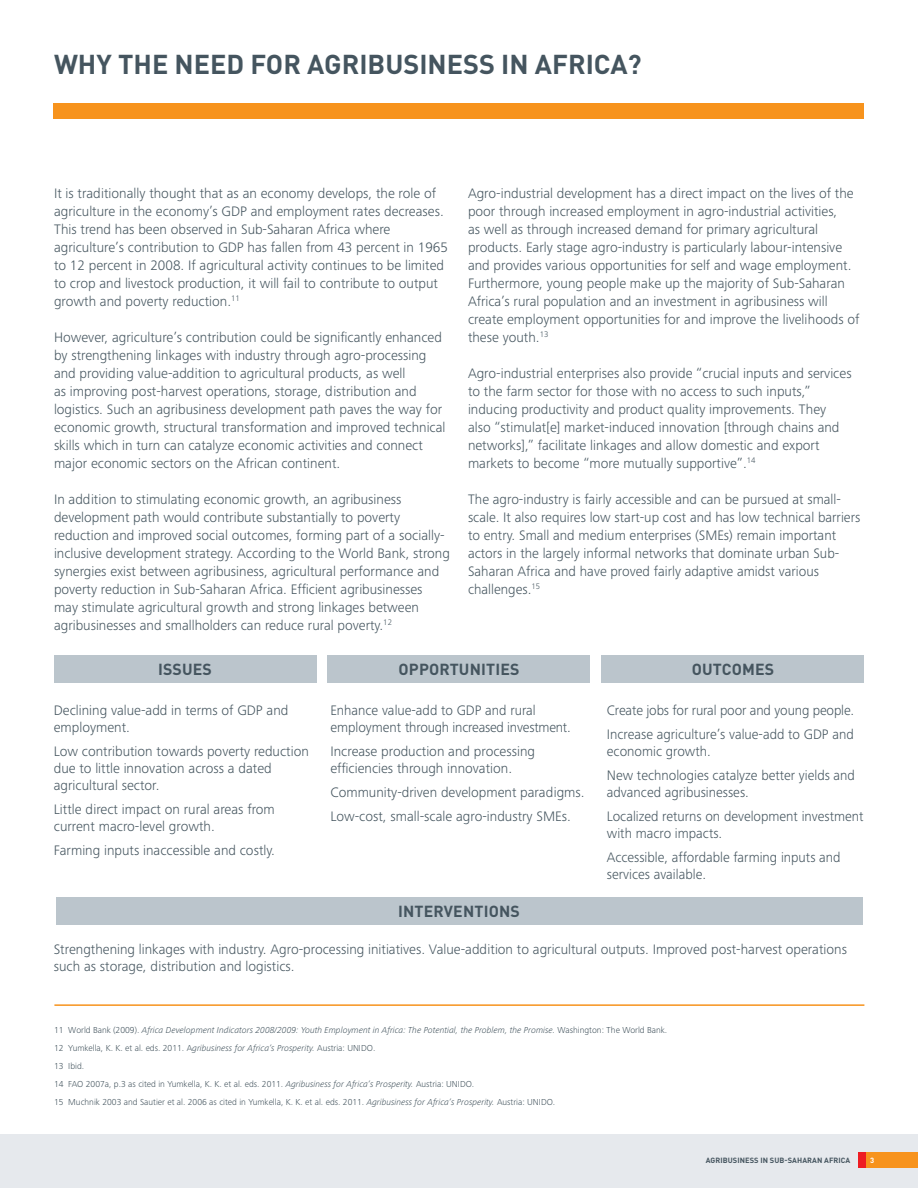
<style>
.page{position:relative;width:918px;height:1188px;background:#fff}
.page>*{position:absolute;margin:0;border:0;box-sizing:border-box;transform-origin:0 0}
.t1{font:700 27px "DIN Pro";color:#45555f}
.t2{font:700 15.9px "DIN Pro";letter-spacing:.01em;color:#45555f}
.t3{font:300 14.25px/18px "Frutiger Next Pro";color:#45555f}
.t4{font:300 9px "Frutiger Next Pro";color:#45555f}
.t5{font:italic 300 9px "Frutiger Next Pro";color:#45555f}
.t6{font:700 7.5px "DIN Pro";letter-spacing:.01em;color:#45555f}
.t7{font:700 7.5px "DIN Pro";color:#fff}
.s1{font-style:normal}
.s2{font-style:italic}
</style>
<div class="page">
<div style="left:0;top:1134px;width:918px;height:54px;background:#e6e9ed"></div>
<div style="left:858px;top:1152px;width:60px;height:16px;background:#f7931d"></div>
<div style="left:858px;top:1152px;width:7px;height:16px;background:#ee1d23"></div>
<hr style="left:54px;top:1004px;width:810px;height:2px;background:#f7931d">
<div style="left:328px;top:656px;width:262px;height:27px;background:#bbc5cc"></div>
<div style="left:54px;top:656px;width:262px;height:27px;background:#bbc5cc"></div>
<div style="left:56px;top:898px;width:806px;height:27px;background:#bbc5cc"></div>
<div style="left:602px;top:656px;width:262px;height:27px;background:#bbc5cc"></div>
<div style="left:54px;top:103px;width:810px;height:16px;background:#f7931d"></div>
<p class="t1" style="left:54px;top:41px;width:589px">WHY THE NEED FOR AGRIBUSINESS IN AFRICA?</p>
<p class="t3" style="left:54px;top:184px;width:396px">It is traditionally thought that as an economy develops, the role of agriculture in the economy’s GDP and employment rates decreases.<br>This trend has been observed in Sub-Saharan Africa where agriculture’s contribution to GDP has fallen from 43 percent in 1965 to 12 percent in 2008. If agricultural activity continues to be limited to crop and livestock production, it will fail to contribute to output growth and poverty reduction.<sup>11</sup></p>
<p class="t3" style="left:54px;top:328px;width:393px">However, agriculture’s contribution could be significantly enhanced by strengthening linkages with industry through agro-processing and providing value-addition to agricultural products, as well<br>as improving post-harvest operations, storage, distribution and logistics. Such an agribusiness development path paves the way for economic growth, structural transformation and improved technical skills which in turn can catalyze economic activities and connect major economic sectors on the African continent.</p>
<p class="t3" style="left:54px;top:490px;width:398px">In addition to stimulating economic growth, an agribusiness development path would contribute substantially to poverty reduction and improved social outcomes, forming part of a socially&shy;inclusive development strategy. According to the World Bank, strong synergies exist between agribusiness, agricultural performance and poverty reduction in Sub-Saharan Africa. Efficient agribusinesses may stimulate agricultural growth and strong linkages between agribusinesses and smallholders can reduce rural poverty.<sup>12</sup></p>
<p class="t3" style="left:468px;top:184px;width:393px">Agro-industrial development has a direct impact on the lives of the poor through increased employment in agro-industrial activities,<br>as well as through increased demand for primary agricultural products. Early stage agro-industry is particularly labour-intensive and provides various opportunities for self and wage employment.<br>Furthermore, young people make up the majority of Sub-Saharan Africa’s rural population and an investment in agribusiness will create employment opportunities for and improve the livelihoods of these youth.<sup>13</sup></p>
<p class="t3" style="left:468px;top:364px;width:385px">Agro-industrial enterprises also provide “crucial inputs and services to the farm sector for those with no access to such inputs,” inducing productivity and product quality improvements. They also “stimulat[e] market-induced innovation [through chains and networks],” facilitate linkages and allow domestic and export markets to become “more mutually supportive”.<sup>14</sup></p>
<p class="t3" style="left:468px;top:490px;width:394px">The agro-industry is fairly accessible and can be pursued at small&shy;scale. It also requires low start-up cost and has low technical barriers to entry. Small and medium enterprises (SMEs) remain important actors in the largely informal networks that dominate urban Sub-Saharan Africa and have proved fairly adaptive amidst various challenges.<sup>15</sup></p>
<p class="t2" style="left:158px;top:656px;width:55px">ISSUES</p>
<p class="t2" style="left:399px;top:656px;width:122px">OPPORTUNITIES</p>
<p class="t3" style="left:54px;top:702px;width:236px;line-height:17.1px">Declining value-add in terms of GDP and employment.</p>
<p class="t3" style="left:54px;top:743px;width:257px;line-height:17.1px">Low contribution towards poverty reduction due to little innovation across a dated agricultural sector.</p>
<p class="t3" style="left:54px;top:801px;width:223px;line-height:17.1px">Little direct impact on rural areas from current macro-level growth.</p>
<p class="t3" style="left:54px;top:841px;width:223px">Farming inputs inaccessible and costly.</p>
<p class="t3" style="left:330px;top:702px;width:242px;line-height:17.1px">Enhance value-add to GDP and rural employment through increased investment.</p>
<p class="t3" style="left:330px;top:743px;width:206px;line-height:17.1px">Increase production and processing efficiencies through innovation.</p>
<p class="t3" style="left:330px;top:783px;width:256px">Community-driven development paradigms.</p>
<p class="t3" style="left:330px;top:807px;width:242px">Low-cost, small-scale agro-industry SMEs.</p>
<p class="t2" style="left:398px;top:898px;width:123px">INTERVENTIONS</p>
<p class="t2" style="left:692px;top:656px;width:84px">OUTCOMES</p>
<p class="t3" style="left:607px;top:701px;width:249px">Create jobs for rural poor and young people.</p>
<p class="t3" style="left:607px;top:726px;width:248px;line-height:17.1px">Increase agriculture’s value-add to GDP and economic growth.</p>
<p class="t3" style="left:607px;top:766px;width:250px;line-height:17.1px">New technologies catalyze better yields and advanced agribusinesses.</p>
<p class="t3" style="left:607px;top:807px;width:258px;line-height:17.1px">Localized returns on development investment with macro impacts.</p>
<p class="t3" style="left:607px;top:848px;width:235px;line-height:17.1px">Accessible, affordable farming inputs and services available.</p>
<p class="t3" style="left:54px;top:941px;width:795px;line-height:17.1px">Strengthening linkages with industry. Agro-processing initiatives. Value-addition to agricultural outputs. Improved post-harvest operations such as storage, distribution and logistics.</p>
<p class="t5" style="left:54px;top:1025px;width:615px"><span class="s1">11 World Bank (2009).</span> Africa Development Indicators 2008/2009: Youth Employment in Africa: The Potential, the Problem, the Promise. <span class="s1">Washington: The World Bank.</span></p>
<p class="t4" style="left:54px;top:1043px;width:323px">12 Yumkella, K. K. et al. eds. 2011. A<span class="s2">gribusiness for Africa’s Prosperity.</span> Austria: UNIDO.</p>
<p class="t4" style="left:54px;top:1061px;width:32px">13 Ibid.</p>
<p class="t4" style="left:54px;top:1079px;width:422px">14 FAO 2007a, p.3 as cited in Yumkella, K. K. et al. eds. 2011. <span class="s2">Agribusiness for Africa’s Prosperity.</span> Austria: UNIDO.</p>
<p class="t4" style="left:54px;top:1097px;width:503px">15 Muchnik 2003 and Sautier et al. 2006 as cited in Yumkella, K. K. et al. eds. 2011. <span class="s2">Agribusiness for Africa’s Prosperity.</span> Austria: UNIDO.</p>
<p class="t6" style="left:706px;top:1154px;width:146px">AGRIBUSINESS IN SUB-SAHARAN AFRICA</p>
<p class="t7" style="left:870px;top:1154px;width:6px">3</p>
</div>
